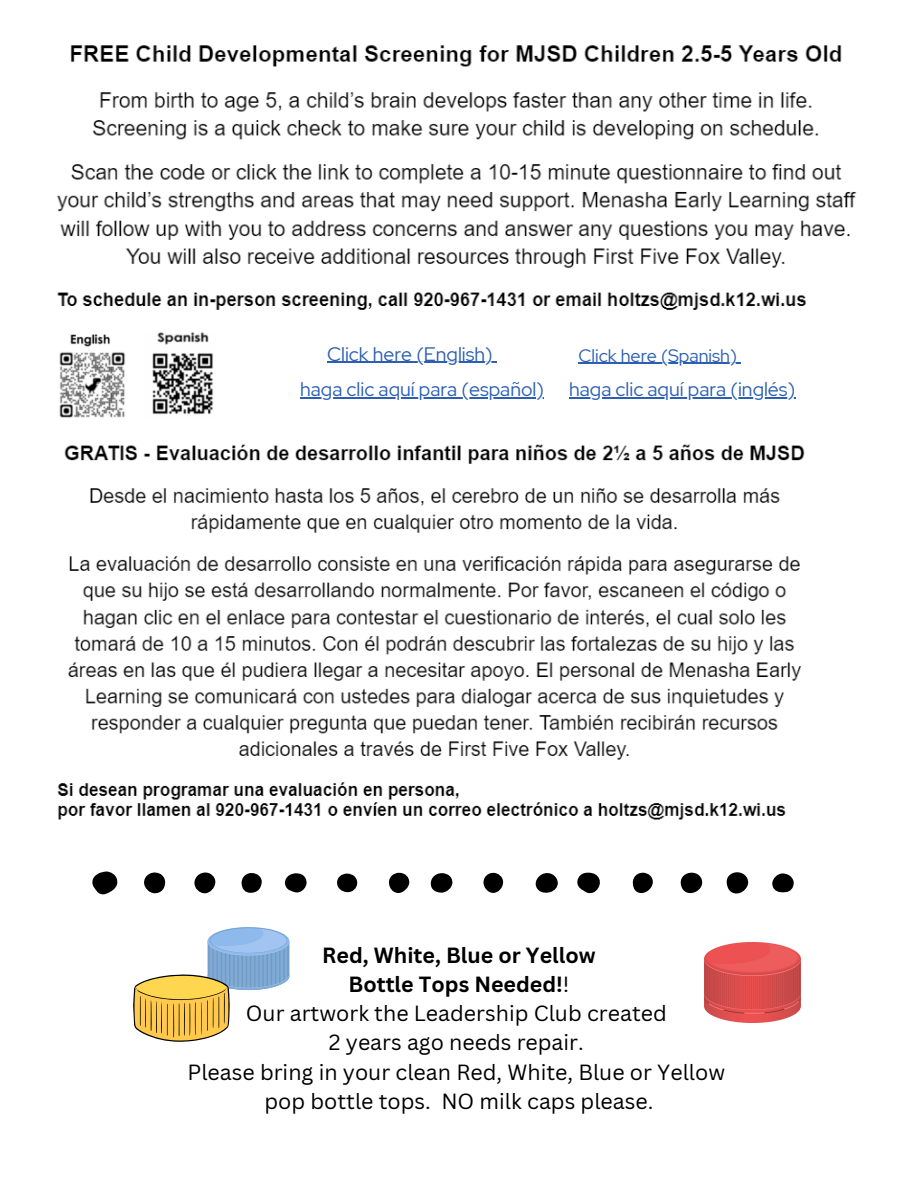
<style>
.page{position:relative;width:918px;height:1188px;background:#fff}
.page>*{position:absolute;margin:0;border:0;box-sizing:border-box;transform-origin:0 0}
.t1{font:21.45px "Canva Sans";color:#000}
.t2{font:700 21.45px "Canva Sans";color:#000}
.t3{font:19.5px "Red Hat Display";color:#2c5fb2}
.t4{font:18px "Red Hat Display";color:#2c5fb2}
.s1{font-weight:400}
</style>
<div class="page">
<img style="left:57px;top:45px;width:800px;height:265px">
<img style="left:57px;top:444px;width:748px;height:376px">
<img style="left:59px;top:332px;width:154px;height:86px">
<img style="left:705px;top:942px;width:95px;height:80px">
<svg style="left:133px;top:927px;width:156px;height:115px"></svg>
<svg style="left:92px;top:871px;width:26px;height:23px"></svg>
<svg style="left:577px;top:873px;width:23px;height:20px"></svg>
<div style="left:726px;top:872px;width:22px;height:22px;background:#000;border-radius:50%"></div>
<div style="left:681px;top:873px;width:21px;height:20px;background:#000;border-radius:10px"></div>
<div style="left:144px;top:872px;width:21px;height:21px;background:#000;border-radius:50%"></div>
<svg style="left:535px;top:873px;width:23px;height:20px"></svg>
<div style="left:194px;top:872px;width:21px;height:21px;background:#000;border-radius:10px"></div>
<div style="left:431px;top:873px;width:22px;height:20px;background:#000;border-radius:50%"></div>
<svg style="left:285px;top:873px;width:22px;height:20px"></svg>
<svg style="left:633px;top:873px;width:20px;height:20px"></svg>
<svg style="left:772px;top:873px;width:22px;height:20px"></svg>
<div style="left:389px;top:873px;width:20px;height:20px;background:#000;border-radius:50%"></div>
<svg style="left:242px;top:873px;width:20px;height:20px"></svg>
<svg style="left:483px;top:873px;width:20px;height:20px"></svg>
<div style="left:337px;top:874px;width:20px;height:18px;background:#000;border-radius:50%"></div>
<hr style="left:327px;top:362px;width:166px;height:1px;background:#2c5fb2">
<hr style="left:579px;top:363px;width:158px;height:1px;background:#2c5fb2">
<hr style="left:300px;top:397px;width:244px;height:2px;background:#2c5fb2">
<hr style="left:569px;top:397px;width:226px;height:2px;background:#2c5fb2">
<p class="t3" style="left:327px;top:341px;width:167px">Click here (English)</p>
<p class="t4" style="left:579px;top:343px;width:160px">Click here (Spanish)</p>
<p class="t3" style="left:300px;top:376px;width:245px">haga clic aquí para (español)</p>
<p class="t3" style="left:569px;top:376px;width:228px">haga clic aquí para (inglés)</p>
<p class="t2" style="left:322px;top:940px;width:275px">Red, White, Blue or Yellow</p>
<p class="t2" style="left:348px;top:969px;width:223px">Bottle Tops Needed!<span class="s1">!</span></p>
<p class="t1" style="left:246px;top:998px;width:423px">Our artwork the Leadership Club created</p>
<p class="t1" style="left:329px;top:1028px;width:256px">2 years ago needs repair.</p>
<p class="t1" style="left:187px;top:1057px;width:539px">Please bring in your clean Red, White, Blue or Yellow</p>
<p class="t1" style="left:265px;top:1086px;width:390px">pop bottle tops. NO milk caps please.</p>
</div>
